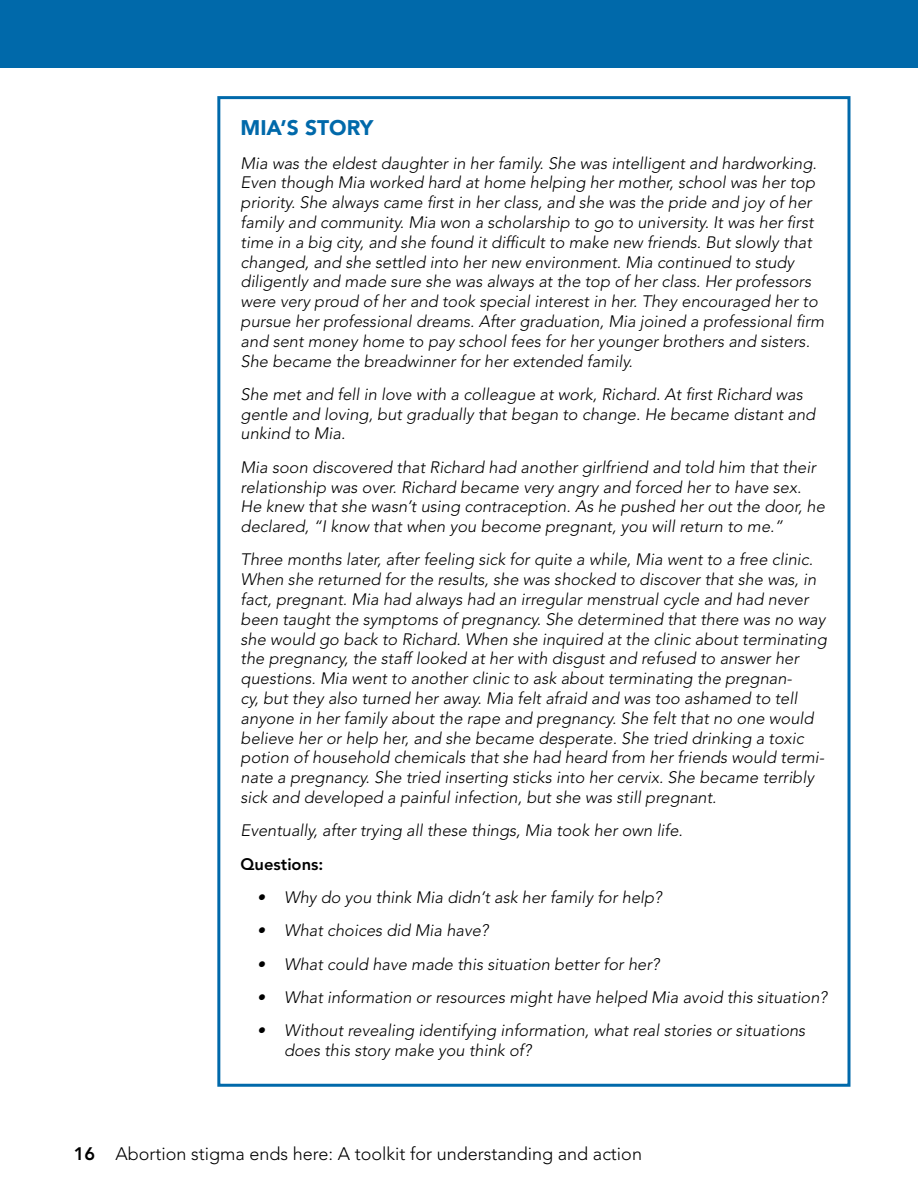
<style>
.page{position:relative;width:918px;height:1188px;background:#fff}
.page>*{position:absolute;margin:0;border:0;box-sizing:border-box;transform-origin:0 0}
.t1{font:900 21px "Avenir LT Std";color:#0069aa}
.t2{font:300 18px "Avenir LT Std";color:#000}
.t3{font:italic 300 16.5px/19.8px "Avenir LT Std";color:#000}
.t4{font:800 16.5px "Avenir LT Std";color:#000}
.s1{font-weight:800}
</style>
<div class="page">
<div style="left:217px;top:96px;width:633px;height:991px;border:3px solid #0069aa"></div>
<div style="left:0;top:0;width:918px;height:68px;background:#0069aa"></div>
<p class="t1" style="left:241px;top:115px;width:134px">MIA’S STORY</p>
<p class="t3" style="left:241px;top:153px;width:585px">Mia was the eldest daughter in her family. She was intelligent and hardworking.<br>Even though Mia worked hard at home helping her mother, school was her top priority. She always came first in her class, and she was the pride and joy of her family and community. Mia won a scholarship to go to university. It was her first time in a big city, and she found it difficult to make new friends. But slowly that changed, and she settled into her new environment. Mia continued to study diligently and made sure she was always at the top of her class. Her professors were very proud of her and took special interest in her. They encouraged her to pursue her professional dreams. After graduation, Mia joined a professional firm and sent money home to pay school fees for her younger brothers and sisters.<br>She became the breadwinner for her extended family.</p>
<p class="t3" style="left:241px;top:385px;width:576px">She met and fell in love with a colleague at work, Richard. At first Richard was gentle and loving, but gradually that began to change. He became distant and unkind to Mia.</p>
<p class="t3" style="left:241px;top:457px;width:586px">Mia soon discovered that Richard had another girlfriend and told him that their relationship was over. Richard became very angry and forced her to have sex.<br>He knew that she wasn’t using contraception. As he pushed her out the door, he declared, “I know that when you become pregnant, you will return to me.”</p>
<p class="t3" style="left:241px;top:550px;width:588px">Three months later, after feeling sick for quite a while, Mia went to a free clinic.<br>When she returned for the results, she was shocked to discover that she was, in fact, pregnant. Mia had always had an irregular menstrual cycle and had never been taught the symptoms of pregnancy. She determined that there was no way she would go back to Richard. When she inquired at the clinic about terminating the pregnancy, the staff looked at her with disgust and refused to answer her questions. Mia went to another clinic to ask about terminating the pregnan-<br>cy, but they also turned her away. Mia felt afraid and was too ashamed to tell anyone in her family about the rape and pregnancy. She felt that no one would believe her or help her, and she became desperate. She tried drinking a toxic potion of household chemicals that she had heard from her friends would termi&shy;nate a pregnancy. She tried inserting sticks into her cervix. She became terribly sick and developed a painful infection, but she was still pregnant.</p>
<p class="t3" style="left:241px;top:821px;width:444px">Eventually, after trying all these things, Mia took her own life.</p>
<p class="t4" style="left:241px;top:854px;width:84px">Questions:</p>
<p class="t3" style="left:257px;top:888px;width:406px">• Why do you think Mia didn’t ask her family for help?</p>
<p class="t3" style="left:257px;top:921px;width:233px">• What choices did Mia have?</p>
<p class="t3" style="left:257px;top:954px;width:404px">• What could have made this situation better for her?</p>
<p class="t3" style="left:257px;top:988px;width:572px">• What information or resources might have helped Mia avoid this situation?</p>
<p class="t3" style="left:284px;top:1021px;width:523px;text-indent:-27px">• Without revealing identifying information, what real stories or situations does this story make you think of?</p>
<p class="t2" style="left:74px;top:1143px;width:570px"><span class="s1">16</span> Abortion stigma ends here: A toolkit for understanding and action</p>
</div>
